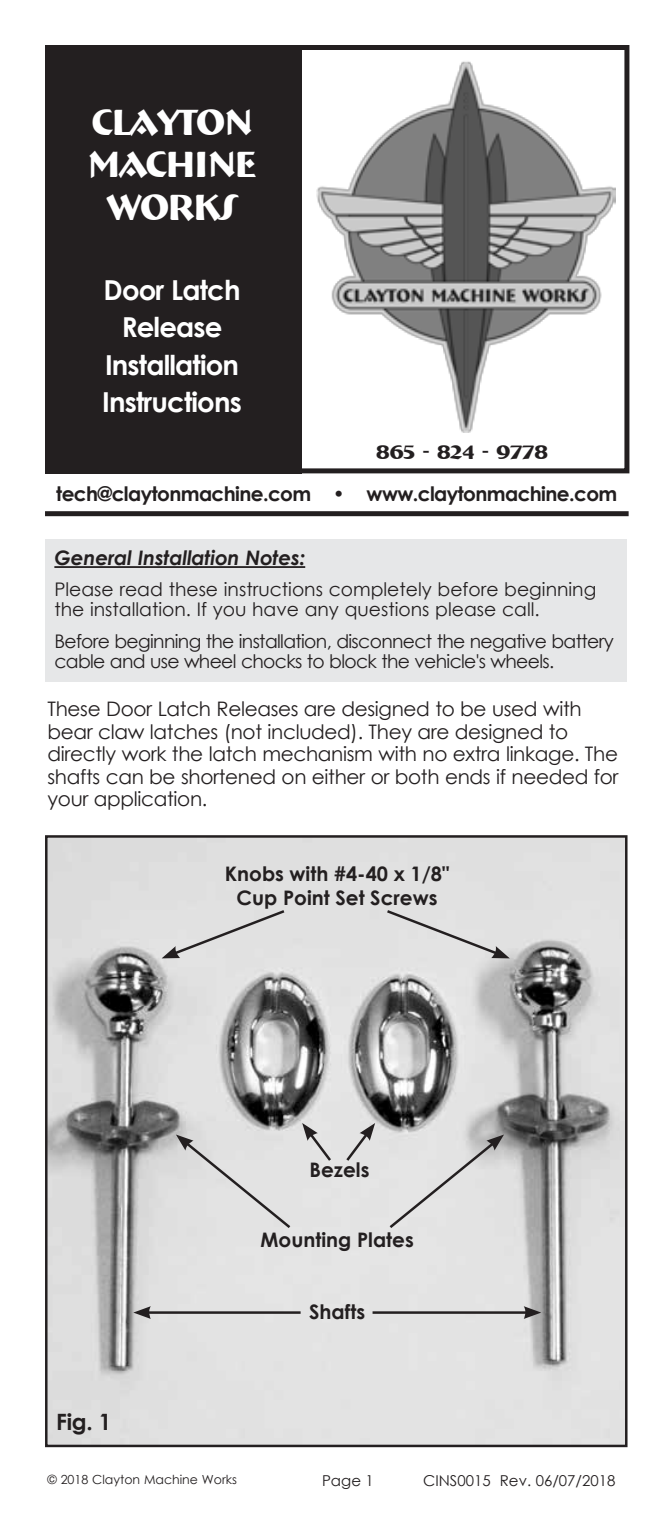
<style>
.page{position:relative;width:667px;height:1530px;background:#fff}
.page>*{position:absolute;margin:0;border:0;box-sizing:border-box;transform-origin:0 0}
.t1{font:700 37.5px/42.5px "Bremen BT";letter-spacing:-.03em;color:#fff;text-align:center}
.t2{font:700 27.5px/37.5px "Century Gothic";letter-spacing:-.03em;color:#fff;text-align:center}
.t3{font:700 22.5px "Century Gothic";color:#231f20}
.t4{font:20px/22.5px "Century Gothic";letter-spacing:-.015em;color:#231f20}
.t5{font:700 20px/24px "Century Gothic";color:#231f20;text-align:center}
.t6{font:700 20px "Century Gothic";letter-spacing:-.03em;color:#231f20}
.t7{font:italic 700 20px "Century Gothic";letter-spacing:-.01em;color:#231f20}
.t8{font:700 20px "Bremen BT";color:#231f20}
.t9{font:18.75px/20px "Century Gothic";letter-spacing:-.035em;color:#231f20}
.t10{font:18.75px/20px "Century Gothic";color:#231f20}
.t11{font:15px "Century Gothic";color:#231f20}
.t12{font:12.5px "Century Gothic";color:#231f20}
</style>
<div class="page">
<div style="left:45px;top:511px;width:583px;height:5px;background:#231f20"></div>
<img style="left:316px;top:61px;width:299px;height:371px">
<div style="left:45px;top:45px;width:584px;height:428px;border:5px solid #231f20"></div>
<div style="left:45px;top:45px;width:256px;height:428px;background:#231f20"></div>
<div style="left:45px;top:539px;width:581px;height:142px;background:#e6e7e8"></div>
<hr style="left:54px;top:566px;width:251px;height:2px;background:#231f20">
<img style="left:48px;top:838px;width:576px;height:606px">
<div style="left:45px;top:835px;width:582px;height:612px;border:2px solid #231f20"></div>
<div style="left:176px;top:1135px;width:117px;height:96px;background:#e2e2e2"></div>
<svg style="left:387px;top:1135px;width:117px;height:96px;background:#d9d9d9"></svg>
<svg style="left:302px;top:1123px;width:31px;height:41px"></svg>
<svg style="left:161px;top:908px;width:126px;height:50px;background:#d5d5d5"></svg>
<svg style="left:344px;top:1123px;width:31px;height:41px"></svg>
<svg style="left:384px;top:908px;width:126px;height:50px;background:#d6d5d5"></svg>
<hr style="left:372px;top:1311px;width:155px;height:3px;background:#231f20">
<svg style="left:523px;top:1306px;width:18px;height:13px"></svg>
<hr style="left:147px;top:1311px;width:153px;height:3px;background:#231f20">
<svg style="left:133px;top:1306px;width:18px;height:13px"></svg>
<h1 class="t1" style="left:88px;top:100px;width:170px">CLAYTON<br>MACHINE<br>WORKS</h1>
<h2 class="t2" style="left:102px;top:270px;width:141px">Door Latch<br>Release<br>Installation<br>Instructions</h2>
<p class="t8" style="left:376px;top:440px;width:173px">865 - 824 - 9778</p>
<p class="t6" style="left:56px;top:478px;width:562px">tech@claytonmachine.com • www.claytonmachine.com</p>
<p class="t7" style="left:54px;top:543px;width:252px">General Installation Notes:</p>
<p class="t10" style="left:54px;top:579px;width:543px">Please read these instructions completely before beginning the installation. If you have any questions please call.</p>
<p class="t9" style="left:54px;top:631px;width:560px">Before beginning the installation, disconnect the negative battery cable and use wheel chocks to block the vehicle's wheels.</p>
<p class="t4" style="left:48px;top:698px;width:572px">These Door Latch Releases are designed to be used with bear claw latches (not included). They are designed to directly work the latch mechanism with no extra linkage. The shafts can be shortened on either or both ends if needed for your application.</p>
<p class="t5" style="left:225px;top:861px;width:226px">Knobs with #4-40 x 1/8"<br>Cup Point Set Screws</p>
<p class="t5" style="left:309px;top:1157px;width:62px">Bezels</p>
<p class="t5" style="left:260px;top:1227px;width:155px">Mounting Plates</p>
<p class="t3" style="left:56px;top:1404px;width:57px">Fig. 1</p>
<p class="t12" style="left:48px;top:1471px;width:191px">© 2018 Clayton Machine Works</p>
<p class="t5" style="left:309px;top:1298px;width:58px">Shafts</p>
<p class="t11" style="left:322px;top:1470px;width:53px">Page 1</p>
<p class="t11" style="left:423px;top:1470px;width:194px">CINS0015 Rev. 06/07/2018</p>
</div>
